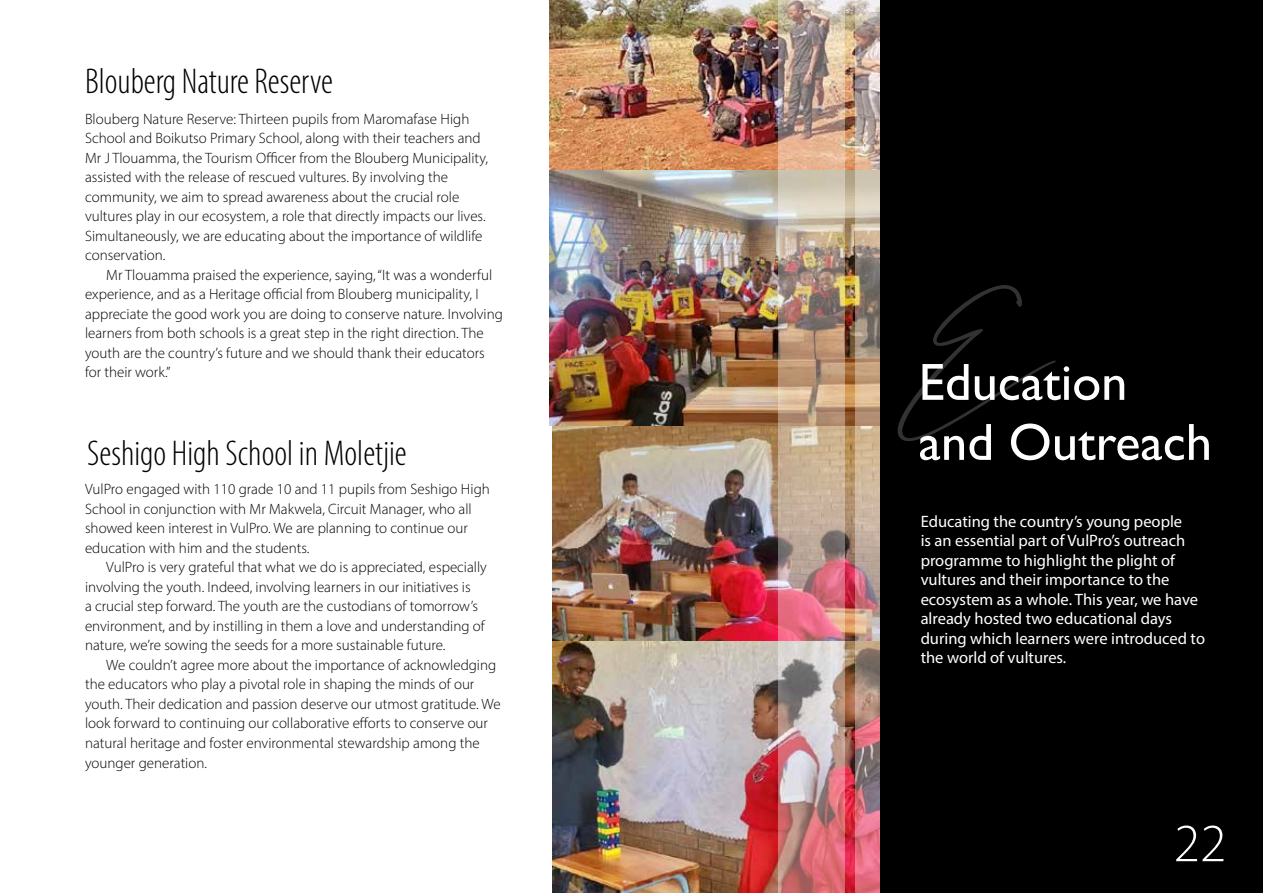
<style>
.page{position:relative;width:1263px;height:893px;background:#fff}
.page>*{position:absolute;margin:0;border:0;box-sizing:border-box;transform-origin:0 0}
.t1{font:300 54px "Myriad Pro";color:#fff}
.t2{font:52.5px/60px "Gill Sans";color:#fff}
.t3{font:51.9px "Dalmatins";color:#fff}
.t4{font:300 condensed 36px "Myriad Pro";color:#000}
.t5{font:16.5px/19.5px "Myriad Pro";color:#fff}
.t6{font:300 15px/19.5px "Myriad Pro";color:#000}
</style>
<div class="page">
<img style="left:552px;top:636px;width:304px;height:257px">
<img style="left:553px;top:425px;width:303px;height:216px">
<img style="left:550px;top:0;width:306px;height:170px">
<img style="left:550px;top:171px;width:306px;height:254px">
<div style="left:880px;top:0;width:383px;height:893px;background:#000"></div>
<img style="left:778px;top:0;width:67px;height:893px">
<img style="left:856px;top:0;width:24px;height:893px">
<h3 class="t4" style="left:85px;top:60px;width:249px">Blouberg Nature Reserve</h3>
<p class="t6" style="left:85px;top:109px;width:404px">Blouberg Nature Reserve: Thirteen pupils from Maromafase High School and Boikutso Primary School, along with their teachers and Mr J Tlouamma, the Tourism Officer from the Blouberg Municipality, assisted with the release of rescued vultures. By involving the community, we aim to spread awareness about the crucial role vultures play in our ecosystem, a role that directly impacts our lives.<br>Simultaneously, we are educating about the importance of wildlife conservation.</p>
<p class="t6" style="left:85px;top:265px;width:419px;text-indent:21px">Mr Tlouamma praised the experience, saying, “It was a wonderful experience, and as a Heritage official from Blouberg municipality, I appreciate the good work you are doing to conserve nature. Involving learners from both schools is a great step in the right direction. The youth are the country’s future and we should thank their educators for their work.”</p>
<h3 class="t4" style="left:87px;top:432px;width:321px">Seshigo High School in Moletjie</h3>
<p class="t6" style="left:85px;top:480px;width:406px">VulPro engaged with 110 grade 10 and 11 pupils from Seshigo High School in conjunction with Mr Makwela, Circuit Manager, who all showed keen interest in VulPro. We are planning to continue our education with him and the students.</p>
<p class="t6" style="left:85px;top:558px;width:403px;text-indent:21px">VulPro is very grateful that what we do is appreciated, especially involving the youth. Indeed, involving learners in our initiatives is<br>a crucial step forward. The youth are the custodians of tomorrow’s environment, and by instilling in them a love and understanding of nature, we’re sowing the seeds for a more sustainable future.</p>
<p class="t6" style="left:85px;top:655px;width:417px;text-indent:21px">We couldn’t agree more about the importance of acknowledging the educators who play a pivotal role in shaping the minds of our youth. Their dedication and passion deserve our utmost gratitude. We look forward to continuing our collaborative efforts to conserve our natural heritage and foster environmental stewardship among the younger generation.</p>
<h3 class="t3" style="left:899px;top:326px;width:156px">E</h3>
<h2 class="t2" style="left:918px;top:352px;width:295px">Education and Outreach</h2>
<p class="t5" style="left:921px;top:511px;width:286px">Educating the country’s young people<br>is an essential part of VulPro’s outreach programme to highlight the plight of vultures and their importance to the ecosystem as a whole. This year, we have already hosted two educational days during which learners were introduced to the world of vultures.</p>
<h1 class="t1" style="left:1174px;top:811px;width:54px">22</h1>
</div>
